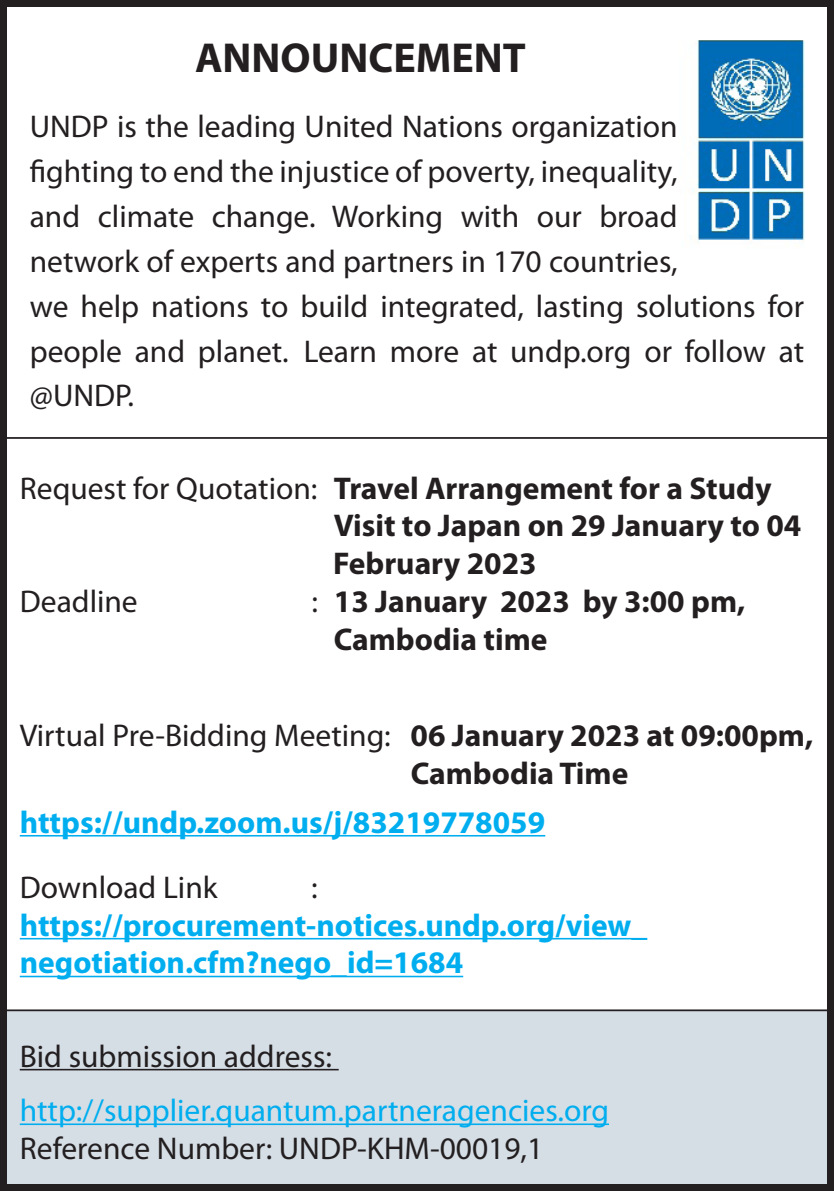
<style>
.page{position:relative;width:834px;height:1191px;background:#fff}
.page>*{position:absolute;margin:0;border:0;box-sizing:border-box;transform-origin:0 0}
.t1{font:700 42px "Myriad Pro";color:#231f20}
.t2{font:31.5px/44.8px "Myriad Pro";color:#231f20}
.t3{font:700 31.5px/37.8px "Myriad Pro";color:#231f20}
.t4{font:700 31.5px/37.8px "Myriad Pro";color:#00aeef}
.t5{font:31.5px "Myriad Pro";color:#00aeef}
.s1{font-weight:400}
.s2{font-weight:400;color:#231f20}
</style>
<div class="page">
<div style="left:1px;top:1010px;width:832px;height:181px;background:#d5dde5"></div>
<hr style="left:0;top:437px;width:833px;height:2px;background:#231f20">
<hr style="left:0;top:1009px;width:833px;height:2px;background:#231f20">
<hr style="left:20px;top:835px;width:525px;height:1px;background:#00aeef">
<hr style="left:20px;top:938px;width:627px;height:1px;background:#00aeef">
<hr style="left:20px;top:975px;width:443px;height:2px;background:#00aeef">
<hr style="left:20px;top:1068px;width:318px;height:2px;background:#231f20">
<hr style="left:20px;top:1123px;width:589px;height:2px;background:#00aeef">
<img style="left:692px;top:40px;width:112px;height:202px">
<div style="left:0;top:0;width:833px;height:1191px;border:7px solid #231f20"></div>
<p class="t1" style="left:195px;top:30px;width:332px">ANNOUNCEMENT</p>
<p class="t2" style="left:30px;top:104px;width:775px">UNDP is the leading United Nations organization<br>fighting to end the injustice of poverty, inequality,<br>and climate change. Working with our broad<br>network of experts and partners in 170 countries,<br>we help nations to build integrated, lasting solutions for people and planet. Learn more at undp.org or follow at @UNDP.</p>
<p class="t3" style="left:333px;top:468px;width:469px;text-indent:-313px"><span class="s1">Request for Quotation:</span> Travel Arrangement for a Study<br>Visit to Japan on 29 January to 04<br>February 2023</p>
<p class="t2" style="left:20px;top:578px;width:119px">Deadline</p>
<p class="t3" style="left:334px;top:581px;width:413px;text-indent:-22px"><span class="s1">:</span> 13 January 2023 by 3:00 pm,<br>Cambodia time</p>
<p class="t3" style="left:411px;top:716px;width:404px;text-indent:-391px"><span class="s1">Virtual Pre-Bidding Meeting:</span> 06 January 2023 at 09:00pm,<br>Cambodia Time</p>
<p class="t4" style="left:20px;top:802px;width:527px">https://undp.zoom.us/j/83219778059</p>
<p class="t2" style="left:20px;top:864px;width:199px">Download Link</p>
<p class="t4" style="left:20px;top:867px;width:628px;text-indent:291px"><span class="s2">: </span>https://procurement-notices.undp.org/view_ negotiation.cfm?nego_id=1684</p>
<p class="t2" style="left:20px;top:1033px;width:314px">Bid submission address:</p>
<p class="t5" style="left:20px;top:1091px;width:590px">http://supplier.quantum.partneragencies.org</p>
<p class="t2" style="left:20px;top:1125px;width:525px">Reference Number: UNDP-KHM-00019,1</p>
</div>
